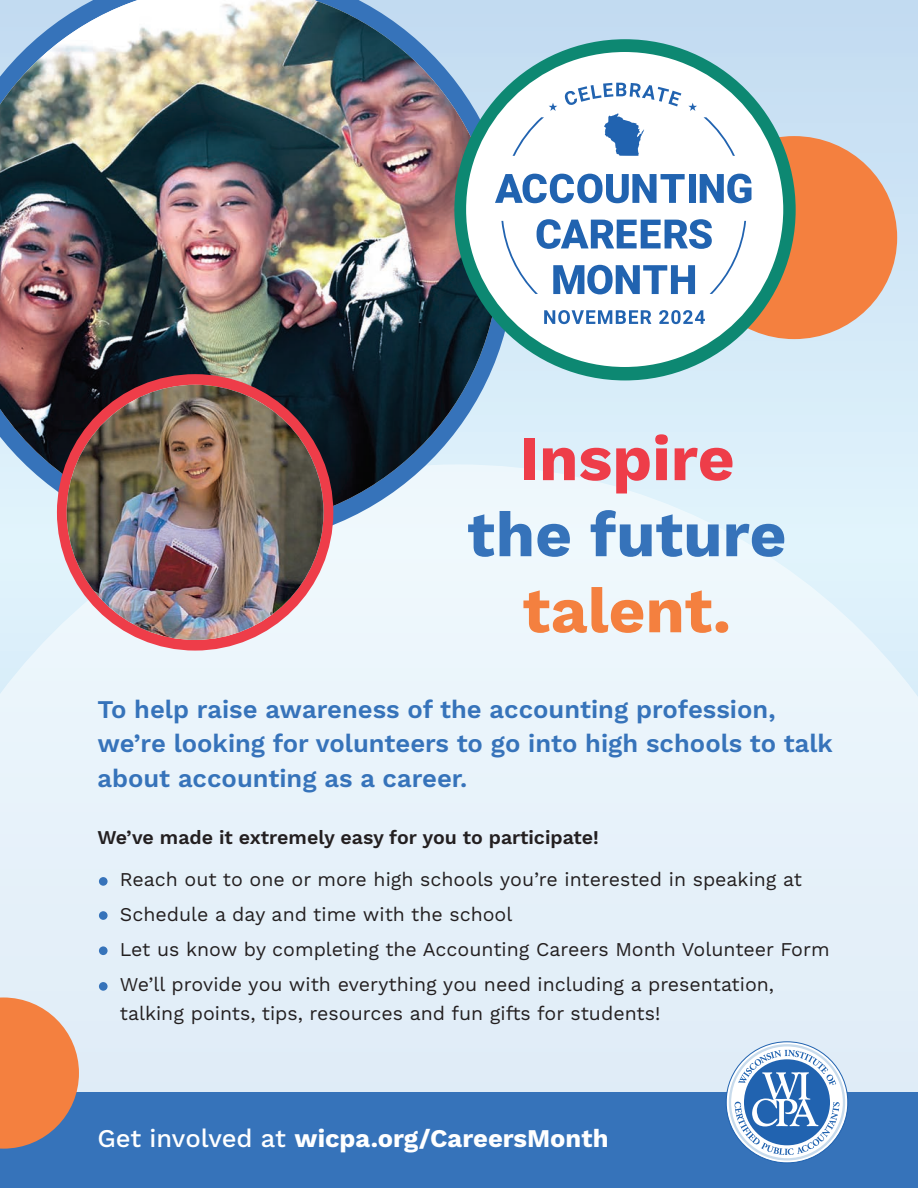
<style>
.page{position:relative;width:918px;height:1188px;background:#fff}
.page>*{position:absolute;margin:0;border:0;box-sizing:border-box;transform-origin:0 0}
.t1{font:700 63.6px "Work Sans";color:#3673ba}
.t2{font:700 63.6px "Work Sans";color:#ee3d49}
.t3{font:700 63.6px "Work Sans";color:#f4803f}
.t4{font:600 25.5px/34.5px "Work Sans";color:#3673ba}
.t5{font:700 25.5px "Work Sans";color:#fff}
.t6{font:19.5px/35px "Work Sans";color:#231f20}
.t7{font:600 19.5px "Work Sans";color:#231f20}
.s1{font-weight:500}
</style>
<div class="page">
<svg style="left:515px;top:0;width:403px;height:464px;background:#d0e5f5"></svg>
<div style="left:0;top:464px;width:918px;height:629px;background:#e6f2fa"></div>
<div style="left:0;top:1093px;width:918px;height:95px;background:#3673ba"></div>
<div style="left:691px;top:136px;width:206px;height:203px;background:#f4803f;border-radius:50%"></div>
<svg style="left:0;top:997px;width:79px;height:152px;background:#de8a5f"></svg>
<svg style="left:726px;top:1042px;width:122px;height:121px"></svg>
<div style="left:729px;top:1044px;width:116px;height:117px;border:2px solid #c8dbec;border-radius:50%"></div>
<svg style="left:735px;top:1050px;width:105px;height:105px"></svg>
<svg style="left:0;top:0;width:515px;height:546px"></svg>
<img style="left:0;top:0;width:499px;height:528px">
<div style="left:57px;top:374px;width:276px;height:277px;background:#ee3d49;border-radius:50%"></div>
<img style="left:67px;top:385px;width:257px;height:255px">
<div style="left:99px;top:877px;width:9px;height:9px;background:#3673ba;border-radius:50%"></div>
<div style="left:99px;top:946px;width:9px;height:9px;background:#3673ba;border-radius:50%"></div>
<div style="left:99px;top:911px;width:9px;height:9px;background:#3673ba;border-radius:50%"></div>
<div style="left:99px;top:982px;width:9px;height:9px;background:#3673ba;border-radius:50%"></div>
<div style="left:454px;top:39px;width:342px;height:341px;background:#0d8872;border-radius:50%"></div>
<div style="left:466px;top:52px;width:317px;height:315px;background:#fff;border-radius:50%"></div>
<svg style="left:495px;top:174px;width:190px;height:29px"></svg>
<div style="left:689px;top:174px;width:7px;height:29px;background:#2163b0"></div>
<svg style="left:700px;top:174px;width:51px;height:29px"></svg>
<svg style="left:604px;top:113px;width:40px;height:43px"></svg>
<svg style="left:549px;top:103px;width:8px;height:8px"></svg>
<svg style="left:688px;top:103px;width:9px;height:8px"></svg>
<svg style="left:544px;top:310px;width:107px;height:14px"></svg>
<svg style="left:659px;top:310px;width:46px;height:14px"></svg>
<svg style="left:565px;top:83px;width:116px;height:23px"></svg>
<svg style="left:501px;top:219px;width:245px;height:75px"></svg>
<svg style="left:704px;top:117px;width:31px;height:39px"></svg>
<svg style="left:513px;top:117px;width:31px;height:39px"></svg>
<h1 class="t2" style="left:519px;top:422px;width:217px">Inspire</h1>
<h1 class="t1" style="left:467px;top:498px;width:321px">the future</h1>
<h1 class="t3" style="left:523px;top:574px;width:210px">talent.</h1>
<h2 class="t4" style="left:97px;top:693px;width:737px">To help raise awareness of the accounting profession, we’re looking for volunteers to go into high schools to talk about accounting as a career.</h2>
<p class="t7" style="left:97px;top:826px;width:503px">We’ve made it extremely easy for you to participate!</p>
<p class="t6" style="left:120px;top:863px;width:711px">Reach out to one or more high schools you’re interested in speaking at Schedule a day and time with the school<br>Let us know by completing the Accounting Careers Month Volunteer Form We’ll provide you with everything you need including a presentation,</p>
<p class="t6" style="left:120px;top:997px;width:542px">talking points, tips, resources and fun gifts for students!</p>
<h2 class="t5" style="left:97px;top:1124px;width:513px"><span class="s1">Get involved at</span> wicpa.org/CareersMonth</h2>
</div>
